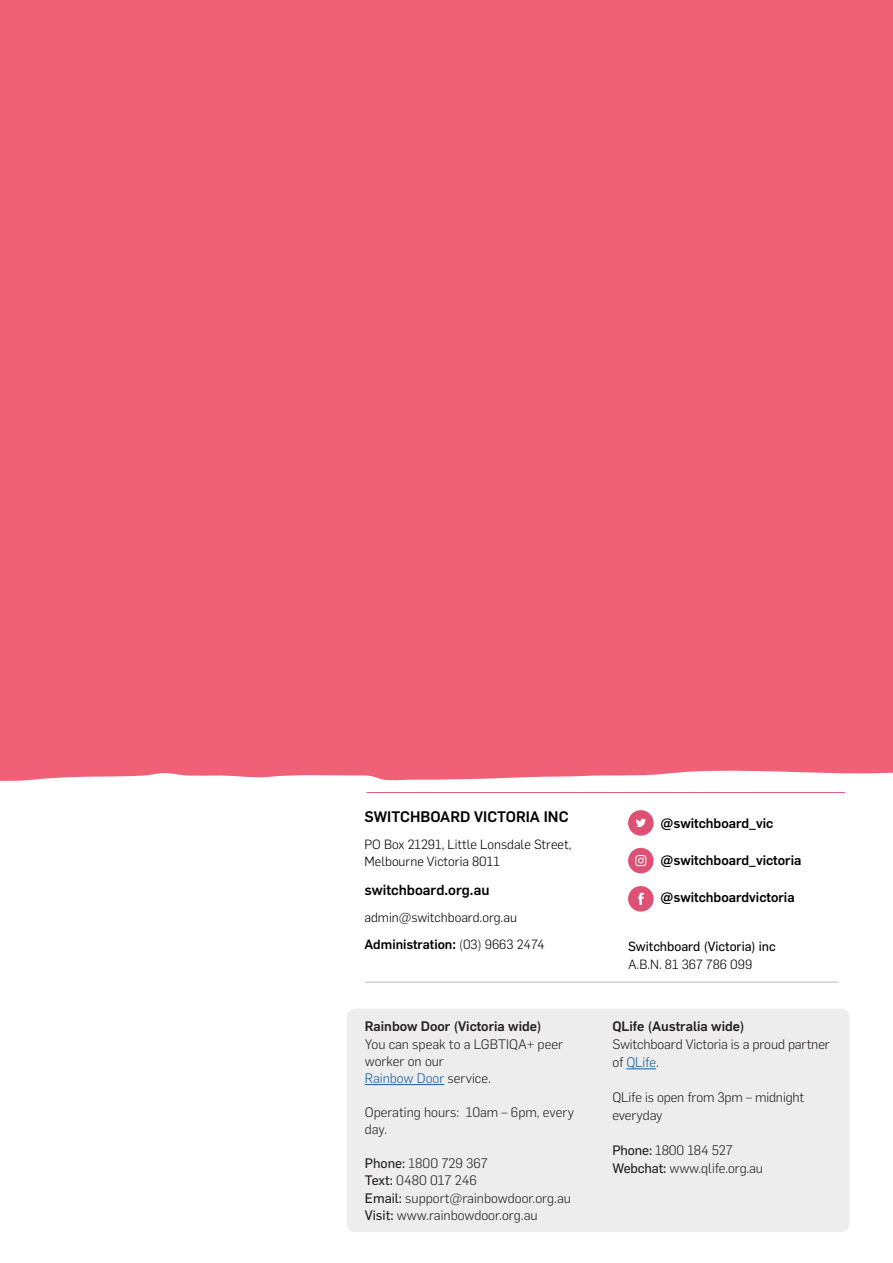
<style>
.page{position:relative;width:893px;height:1263px;background:#fff}
.page>*{position:absolute;margin:0;border:0;box-sizing:border-box;transform-origin:0 0}
.t1{font:500 15px "Flama";color:#000}
.t2{font:500 14.25px "Flama";color:#000}
.Body_Copy{font:300 13.5px/17.2px "Flama";color:#231f20}
.t3{font:500 13.5px "Flama";color:#000}
.t4{font:300 13.2px/17.7px "Flama";color:#000}
.t5{font:13.2px/17.7px "Flama Basic";color:#000}
.s1{font-weight:500}
.s2{color:#175d9e}
.s3{font-family:"Flama Basic";font-weight:400}
.s4{font-family:"Flama";font-weight:300}
</style>
<div class="page">
<div style="left:0;top:0;width:893px;height:801px;background:#f06177"></div>
<svg style="left:0;top:770px;width:893px;height:31px;fill:#fff"></svg>
<div style="left:347px;top:1008px;width:503px;height:224px;background:#ecedec;border-radius:9px"></div>
<hr style="left:367px;top:792px;width:478px;height:1px;background:#de5174">
<svg style="left:628px;top:810px;width:26px;height:26px"></svg>
<svg style="left:628px;top:848px;width:26px;height:25px"></svg>
<svg style="left:628px;top:886px;width:26px;height:25px"></svg>
<hr style="left:365px;top:981px;width:473px;height:2px;background:#d1d2d4">
<hr style="left:365px;top:1084px;width:79px;height:1px;background:#175d9e">
<hr style="left:626px;top:1068px;width:30px;height:1px;background:#175d9e">
<p class="t1" style="left:364px;top:805px;width:206px">SWITCHBOARD VICTORIA INC</p>
<p class="t4" style="left:364px;top:834px;width:209px">PO Box 21291, Little Lonsdale Street,<br>Melbourne Victoria 8011</p>
<p class="t2" style="left:364px;top:880px;width:126px">switchboard.org.au</p>
<p class="t4" style="left:364px;top:903px;width:182px;line-height:27px">admin@switchboard.org.au<br><span class="s1">Administration:</span> (03) 9663 2474</p>
<p class="Body_Copy" style="left:365px;top:1017px;width:200px"><span class="s1">Rainbow Door (Victoria wide)<br></span>You can speak to a LGBTIQA+ peer worker on our<br><span class="s2">Rainbow Door</span> service.</p>
<p class="Body_Copy" style="left:365px;top:1103px;width:211px">Operating hours: 10am – 6pm, every day.</p>
<p class="Body_Copy" style="left:365px;top:1154px;width:208px"><span class="s3">Phone:</span> 1800 729 367<br><span class="s3">Text:</span> 0480 017 246<br><span class="s3">Email:</span> support@rainbowdoor.org.au<br><span class="s3">Visit:</span> www.rainbowdoor.org.au</p>
<p class="t3" style="left:660px;top:813px;width:114px">@switchboard_vic</p>
<p class="t3" style="left:660px;top:850px;width:142px">@switchboard_victoria</p>
<p class="t3" style="left:660px;top:887px;width:136px">@switchboardvictoria</p>
<p class="t5" style="left:628px;top:937px;width:149px">Switchboard (Victoria) inc<br><span class="s4">A.B.N. 81 367 786 099</span></p>
<p class="Body_Copy" style="left:612px;top:1017px;width:219px;line-height:18px"><span class="s1">QLife (Australia wide)<br></span>Switchboard Victoria is a proud partner of <span class="s2">QLife</span>.</p>
<p class="Body_Copy" style="left:612px;top:1087px;width:193px;line-height:18px">QLife is open from 3pm – midnight everyday</p>
<p class="Body_Copy" style="left:612px;top:1140px;width:152px;line-height:18px"><span class="s3">Phone:</span> 1800 184 527<br><span class="s3">Webchat:</span> www.qlife.org.au</p>
</div>
